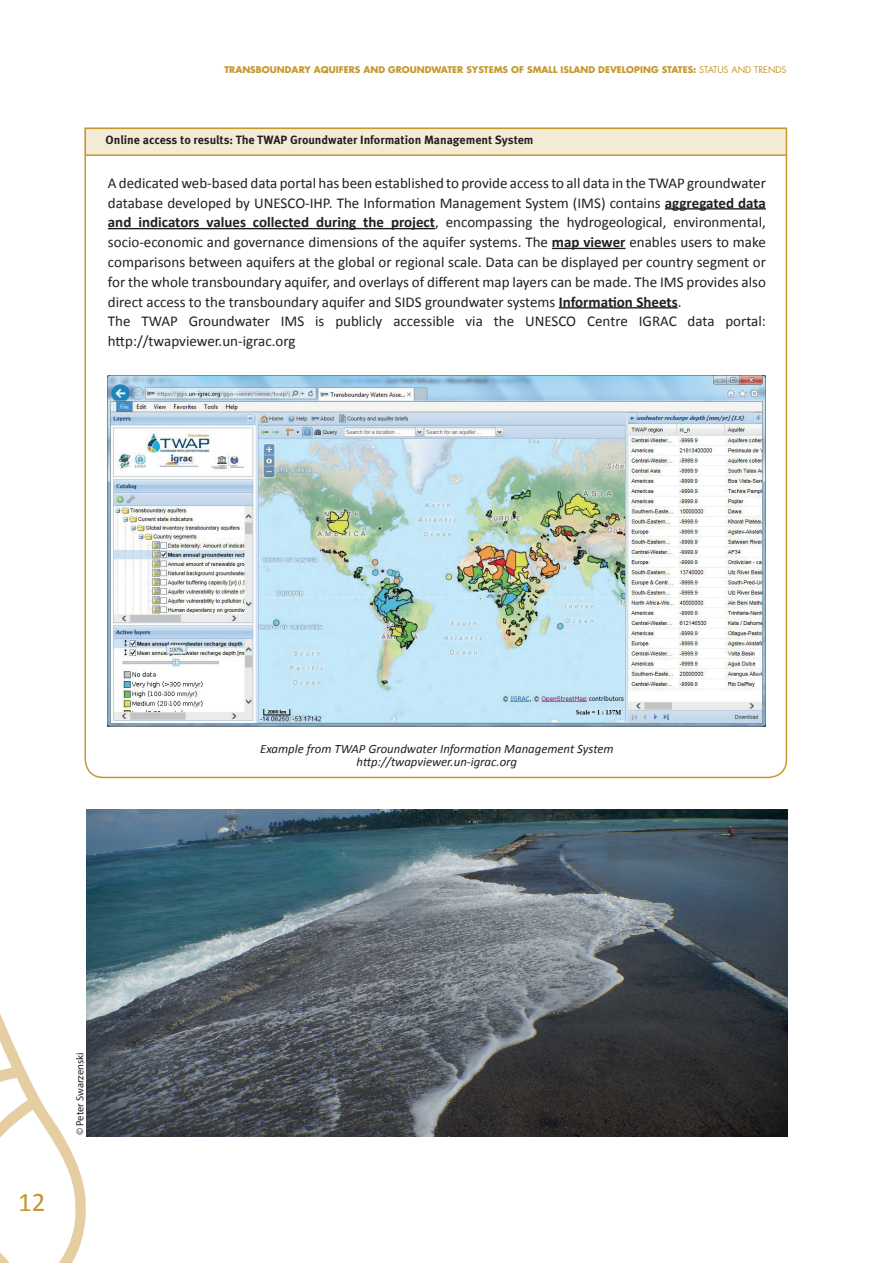
<style>
.page{position:relative;width:893px;height:1263px;background:#fff}
.page>*{position:absolute;margin:0;border:0;box-sizing:border-box;transform-origin:0 0}
.t1{font:27px "Calibri";color:#c5982e}
.t2{font:15px/19.8px "Calibri";color:#231f20}
.t3{font:italic 12.75px/13.5px "Calibri";color:#231f20;text-align:center}
.t4{font:700 12px "Meta Pro";color:#231f20}
.t5{font:10.5px "Myriad Pro";color:#231f20}
.t6{font:700 9px "Futura";color:#c5982e}
.s1{font-weight:400}
.s2{font-weight:700}
</style>
<div class="page">
<svg style="left:0;top:1013px;width:88px;height:250px"></svg>
<svg style="left:84px;top:127px;width:704px;height:652px"></svg>
<hr style="left:86px;top:154px;width:701px;height:2px;background:#c5982e">
<img style="left:108px;top:376px;width:658px;height:351px">
<hr style="left:665px;top:208px;width:101px;height:1px;background:#231f20">
<hr style="left:108px;top:228px;width:327px;height:1px;background:#231f20">
<hr style="left:552px;top:248px;width:74px;height:1px;background:#231f20">
<hr style="left:559px;top:307px;width:119px;height:1px;background:#231f20">
<img style="left:86px;top:809px;width:701px;height:327px">
<p class="t6" style="left:224px;top:63px;width:563px">TRANSBOUNDARY AQUIFERS AND GROUNDWATER SYSTEMS OF SMALL ISLAND DEVELOPING STATES: <span class="s1">STATUS AND TRENDS</span></p>
<p class="t4" style="left:106px;top:132px;width:429px">Online access to results: The TWAP Groundwater Information Management System</p>
<p class="t2" style="left:108px;top:173px;width:660px">A dedicated web-based data portal has been established to provide access to all data in the TWAP groundwater database developed by UNESCO-IHP. The Information Management System (IMS) contains <span class="s2">aggregated data and indicators values collected during the project</span>, encompassing the hydrogeological, environmental, socio-economic and governance dimensions of the aquifer systems. The <span class="s2">map viewer</span> enables users to make comparisons between aquifers at the global or regional scale. Data can be displayed per country segment or for the whole transboundary aquifer, and overlays of different map layers can be made. The IMS provides also direct access to the transboundary aquifer and SIDS groundwater systems <span class="s2">Information Sheets</span>.<br>The TWAP Groundwater IMS is publicly accessible via the UNESCO Centre IGRAC data portal: http://twapviewer.un-igrac.org</p>
<h1 class="t1" style="left:18px;top:1185px;width:29px">12</h1>
<p class="t5" style="left:73px;top:1135px;width:84px;rotate:-90deg">© Peter Swarzenski</p>
<p class="t3" style="left:260px;top:741px;width:355px">Example from TWAP Groundwater Information Management System http://twapviewer.un-igrac.org</p>
</div>
